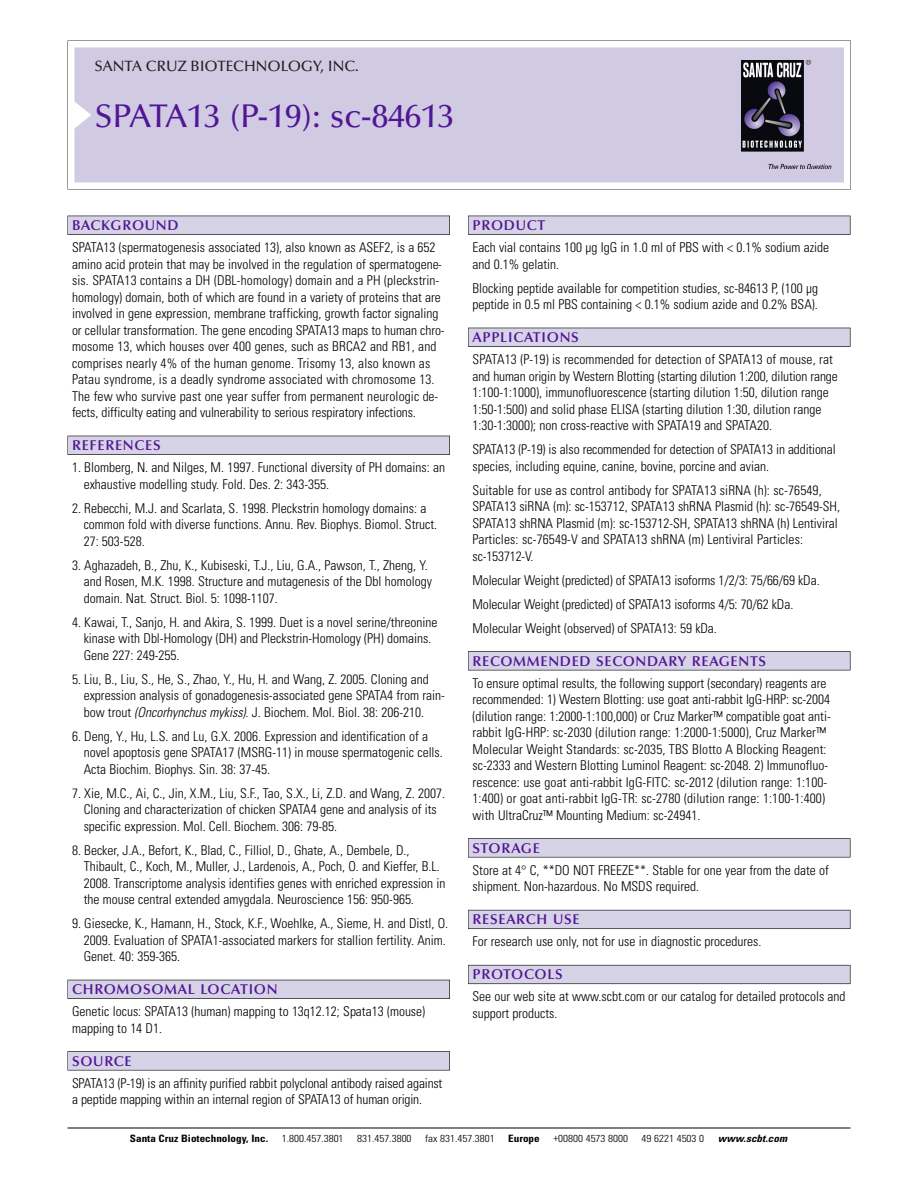
<style>
.page{position:relative;width:918px;height:1188px;background:#fff}
.page>*{position:absolute;margin:0;border:0;box-sizing:border-box;transform-origin:0 0}
.t1{font:500 33px "Optima";color:#511695}
.t2{font:500 15px "Optima";color:#231f20}
.t3{font:600 14.25px "Optima";letter-spacing:.05em;color:#511695}
.t4{font:300 condensed 13.5px/16.5px "Univers";color:#000}
.t5{font:300 condensed 10.2px "Univers";color:#000;scale:1.1 1}
.t6{font:700 condensed 10.2px "Univers";color:#000;scale:1.1 1}
.t7{font:italic 700 condensed 10.2px "Univers";letter-spacing:.005em;color:#000;scale:1.1 1}
.s1{font-style:italic}
</style>
<div class="page">
<svg style="left:68px;top:40px;width:783px;height:149px"></svg>
<div style="left:74px;top:47px;width:770px;height:135px;background:#d1cae3"></div>
<img style="left:741px;top:60px;width:90px;height:108px">
<div style="left:68px;top:216px;width:382px;height:19px;background:#525155"></div>
<div style="left:68px;top:216px;width:381px;height:18px;background:#d7d3e7"></div>
<div style="left:68px;top:436px;width:382px;height:19px;background:#515055"></div>
<div style="left:68px;top:436px;width:381px;height:18px;background:#d7d3e7"></div>
<div style="left:68px;top:980px;width:382px;height:19px;background:#525158"></div>
<div style="left:68px;top:980px;width:381px;height:18px;background:#d7d3e7"></div>
<div style="left:68px;top:1051px;width:382px;height:19px;background:#575759"></div>
<div style="left:68px;top:1052px;width:381px;height:18px;background:#d7d3e7"></div>
<div style="left:468px;top:216px;width:382px;height:19px;background:#525155"></div>
<div style="left:468px;top:216px;width:382px;height:18px;background:#d7d3e7"></div>
<div style="left:468px;top:328px;width:382px;height:19px;background:#515055"></div>
<div style="left:468px;top:328px;width:382px;height:18px;background:#d7d3e7"></div>
<div style="left:468px;top:651px;width:382px;height:19px;background:#545357"></div>
<div style="left:468px;top:652px;width:382px;height:18px;background:#d7d3e7"></div>
<div style="left:468px;top:838px;width:382px;height:19px;background:#575759"></div>
<div style="left:468px;top:839px;width:382px;height:18px;background:#d7d3e7"></div>
<div style="left:468px;top:910px;width:382px;height:19px;background:#5b5a62"></div>
<div style="left:468px;top:910px;width:382px;height:18px;background:#d7d3e7"></div>
<div style="left:468px;top:965px;width:382px;height:19px;background:#66646e"></div>
<div style="left:468px;top:965px;width:382px;height:18px;background:#d7d3e7"></div>
<hr style="left:68px;top:1128px;width:782px;height:1px;background:#000">
<p class="t2" style="left:94px;top:61px;width:266px">SANTA CRUZ BIOTECHNOLOGY, INC.</p>
<h1 class="t1" style="left:94px;top:103px;width:361px">SPATA13 (P-19): sc-84613</h1>
<p class="t3" style="left:72px;top:219px;width:108px">BACKGROUND</p>
<p class="t4" style="left:72px;top:240px;width:374px">SPATA13 (spermatogenesis associated 13), also known as ASEF2, is a 652 amino acid protein that may be involved in the regulation of spermatogene&shy;sis. SPATA13 contains a DH (DBL-homology) domain and a PH (pleckstrin&shy;homology) domain, both of which are found in a variety of proteins that are involved in gene expression, membrane trafficking, growth factor signaling or cellular transformation. The gene encoding SPATA13 maps to human chro&shy;mosome 13, which houses over 400 genes, such as BRCA2 and RB1, and comprises nearly 4% of the human genome. Trisomy 13, also known as Patau syndrome, is a deadly syndrome associated with chromosome 13.<br>The few who survive past one year suffer from permanent neurologic de&shy;fects, difficulty eating and vulnerability to serious respiratory infections.</p>
<p class="t3" style="left:72px;top:440px;width:90px">REFERENCES</p>
<p class="t4" style="left:84px;top:460px;width:363px;text-indent:-12px">1. Blomberg, N. and Nilges, M. 1997. Functional diversity of PH domains: an exhaustive modelling study. Fold. Des. 2: 343-355.</p>
<p class="t4" style="left:84px;top:501px;width:355px;text-indent:-12px">2. Rebecchi, M.J. and Scarlata, S. 1998. Pleckstrin homology domains: a common fold with diverse functions. Annu. Rev. Biophys. Biomol. Struct.<br>27: 503-528.</p>
<p class="t4" style="left:84px;top:558px;width:350px;text-indent:-12px">3. Aghazadeh, B., Zhu, K., Kubiseski, T.J., Liu, G.A., Pawson, T., Zheng, Y. and Rosen, M.K. 1998. Structure and mutagenesis of the Dbl homology domain. Nat. Struct. Biol. 5: 1098-1107.</p>
<p class="t4" style="left:84px;top:615px;width:355px;text-indent:-12px">4. Kawai, T., Sanjo, H. and Akira, S. 1999. Duet is a novel serine/threonine kinase with Dbl-Homology (DH) and Pleckstrin-Homology (PH) domains.<br>Gene 227: 249-255.</p>
<p class="t4" style="left:84px;top:672px;width:363px;text-indent:-12px">5. Liu, B., Liu, S., He, S., Zhao, Y., Hu, H. and Wang, Z. 2005. Cloning and expression analysis of gonadogenesis-associated gene SPATA4 from rain&shy;bow trout <span class="s1">(Oncorhynchus mykiss)</span>. J. Biochem. Mol. Biol. 38: 206-210.</p>
<p class="t4" style="left:84px;top:729px;width:361px;text-indent:-12px">6. Deng, Y., Hu, L.S. and Lu, G.X. 2006. Expression and identification of a novel apoptosis gene SPATA17 (MSRG-11) in mouse spermatogenic cells.<br>Acta Biochim. Biophys. Sin. 38: 37-45.</p>
<p class="t4" style="left:84px;top:786px;width:363px;text-indent:-12px">7. Xie, M.C., Ai, C., Jin, X.M., Liu, S.F., Tao, S.X., Li, Z.D. and Wang, Z. 2007.<br>Cloning and characterization of chicken SPATA4 gene and analysis of its specific expression. Mol. Cell. Biochem. 306: 79-85.</p>
<p class="t4" style="left:84px;top:843px;width:363px;text-indent:-12px">8. Becker, J.A., Befort, K., Blad, C., Filliol, D., Ghate, A., Dembele, D., Thibault, C., Koch, M., Muller, J., Lardenois, A., Poch, O. and Kieffer, B.L.<br>2008. Transcriptome analysis identifies genes with enriched expression in the mouse central extended amygdala. Neuroscience 156: 950-965.</p>
<p class="t4" style="left:84px;top:916px;width:366px;text-indent:-12px">9. Giesecke, K., Hamann, H., Stock, K.F., Woehlke, A., Sieme, H. and Distl, O.<br>2009. Evaluation of SPATA1-associated markers for stallion fertility. Anim.<br>Genet. 40: 359-365.</p>
<p class="t3" style="left:72px;top:984px;width:207px">CHROMOSOMAL LOCATION</p>
<p class="t4" style="left:72px;top:1004px;width:355px">Genetic locus: SPATA13 (human) mapping to 13q12.12; Spata13 (mouse) mapping to 14 D1.</p>
<p class="t3" style="left:72px;top:1055px;width:61px">SOURCE</p>
<p class="t4" style="left:72px;top:1076px;width:372px">SPATA13 (P-19) is an affinity purified rabbit polyclonal antibody raised against a peptide mapping within an internal region of SPATA13 of human origin.</p>
<p class="t3" style="left:473px;top:219px;width:74px">PRODUCT</p>
<p class="t4" style="left:473px;top:240px;width:358px">Each vial contains 100 µg IgG in 1.0 ml of PBS with &lt; 0.1% sodium azide and 0.1% gelatin.</p>
<p class="t4" style="left:473px;top:281px;width:347px">Blocking peptide available for competition studies, sc-84613 P, (100 µg peptide in 0.5 ml PBS containing &lt; 0.1% sodium azide and 0.2% BSA).</p>
<p class="t3" style="left:473px;top:332px;width:108px">APPLICATIONS</p>
<p class="t4" style="left:473px;top:352px;width:367px">SPATA13 (P-19) is recommended for detection of SPATA13 of mouse, rat and human origin by Western Blotting (starting dilution 1:200, dilution range 1:100-1:1000), immunofluorescence (starting dilution 1:50, dilution range 1:50-1:500) and solid phase ELISA (starting dilution 1:30, dilution range 1:30-1:3000); non cross-reactive with SPATA19 and SPATA20.</p>
<p class="t4" style="left:473px;top:442px;width:365px">SPATA13 (P-19) is also recommended for detection of SPATA13 in additional species, including equine, canine, bovine, porcine and avian.</p>
<p class="t4" style="left:473px;top:483px;width:369px">Suitable for use as control antibody for SPATA13 siRNA (h): sc-76549, SPATA13 siRNA (m): sc-153712, SPATA13 shRNA Plasmid (h): sc-76549-SH, SPATA13 shRNA Plasmid (m): sc-153712-SH, SPATA13 shRNA (h) Lentiviral Particles: sc-76549-V and SPATA13 shRNA (m) Lentiviral Particles: sc-153712-V.</p>
<p class="t4" style="left:473px;top:569px;width:349px;line-height:24px">Molecular Weight (predicted) of SPATA13 isoforms 1/2/3: 75/66/69 kDa.<br>Molecular Weight (predicted) of SPATA13 isoforms 4/5: 70/62 kDa.<br>Molecular Weight (observed) of SPATA13: 59 kDa.</p>
<p class="t3" style="left:473px;top:655px;width:295px">RECOMMENDED SECONDARY REAGENTS</p>
<p class="t4" style="left:473px;top:676px;width:360px">To ensure optimal results, the following support (secondary) reagents are recommended: 1) Western Blotting: use goat anti-rabbit IgG-HRP: sc-2004 (dilution range: 1:2000-1:100,000) or Cruz Marker™ compatible goat anti&shy;rabbit IgG-HRP: sc-2030 (dilution range: 1:2000-1:5000), Cruz Marker™ Molecular Weight Standards: sc-2035, TBS Blotto A Blocking Reagent: sc-2333 and Western Blotting Luminol Reagent: sc-2048. 2) Immunofluo&shy;rescence: use goat anti-rabbit IgG-FITC: sc-2012 (dilution range: 1:100- 1:400) or goat anti-rabbit IgG-TR: sc-2780 (dilution range: 1:100-1:400) with UltraCruz™ Mounting Medium: sc-24941.</p>
<p class="t3" style="left:473px;top:842px;width:69px">STORAGE</p>
<p class="t4" style="left:473px;top:863px;width:358px">Store at 4° C, **DO NOT FREEZE**. Stable for one year from the date of shipment. Non-hazardous. No MSDS required.</p>
<p class="t3" style="left:473px;top:914px;width:109px">RESEARCH USE</p>
<p class="t4" style="left:473px;top:934px;width:290px">For research use only, not for use in diagnostic procedures.</p>
<p class="t3" style="left:473px;top:969px;width:92px">PROTOCOLS</p>
<p class="t4" style="left:473px;top:989px;width:375px">See our web site at www.scbt.com or our catalog for detailed protocols and support products.</p>
<p class="t6" style="left:130px;top:1135px;width:127px">Santa Cruz Biotechnology, Inc.</p>
<p class="t5" style="left:282px;top:1135px;width:58px">1.800.457.3801</p>
<p class="t5" style="left:357px;top:1135px;width:51px">831.457.3800</p>
<p class="t5" style="left:425px;top:1135px;width:65px">fax 831.457.3801</p>
<p class="t6" style="left:508px;top:1135px;width:30px">Europe</p>
<p class="t5" style="left:553px;top:1135px;width:69px">+00800 4573 8000</p>
<p class="t5" style="left:642px;top:1135px;width:58px">49 6221 4503 0</p>
<p class="t7" style="left:718px;top:1135px;width:64px">www.scbt.com</p>
</div>
